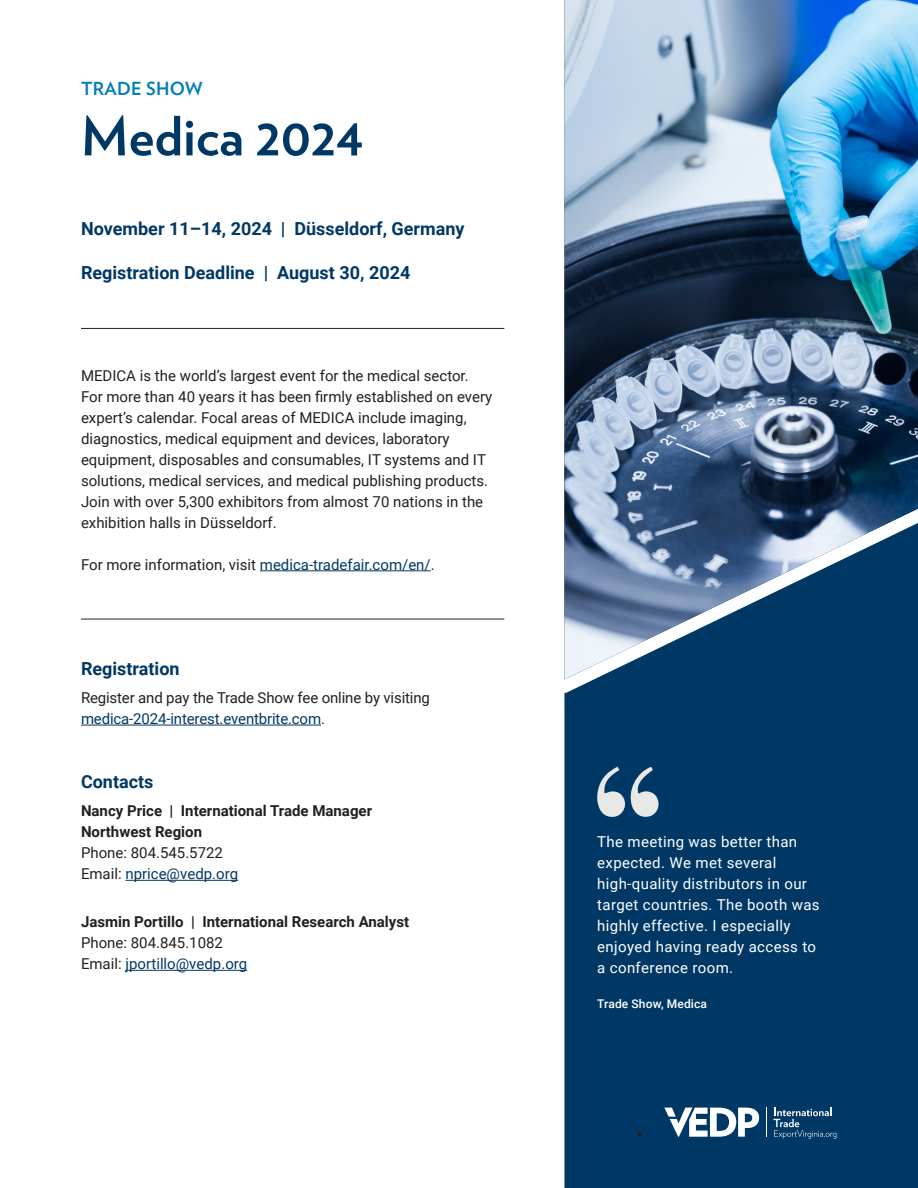
<style>
.page{position:relative;width:918px;height:1188px;background:#fff}
.page>*{position:absolute;margin:0;border:0;box-sizing:border-box;transform-origin:0 0}
.Title_1__Navy{font:700 54px "Verlag";color:#003865}
.H2__Navy_Header{font:700 18px "Roboto";color:#003865}
.H4__Light_Blue_Lead-in{font:700 18px "Verlag";letter-spacing:.015em;color:#007dba}
.Body_Copy_-_BLACK{font:15px/21px "Roboto";color:#231f20}
.Quote_Text{font:15px/21px "Roboto";letter-spacing:.025em;color:#fff}
.Third_Level_-_Information{font:700 15px/21px "Roboto";color:#231f20}
.Third_Level_-_Information-2{font:15px "Roboto";color:#003865}
.Third_Level_-_Information-3{font:15px "Roboto";color:#231f20}
.Quote__Name{font:500 12px "Roboto";letter-spacing:.01em;color:#fff}
.s1{color:#003865}
.s2{color:#231f20}
</style>
<div class="page">
<div style="left:564px;top:680px;width:354px;height:508px;background:#003865"></div>
<hr style="left:658px;top:1140px;width:172px;height:1px;background:#003865">
<img style="left:564px;top:0;width:354px;height:680px">
<svg style="left:664px;top:1108px;width:95px;height:29px"></svg>
<svg style="left:766px;top:1108px;width:1px;height:29px"></svg>
<svg style="left:774px;top:1108px;width:62px;height:31px;background:#2a597e"></svg>
<hr style="left:81px;top:328px;width:423px;height:1px;background:#231f20">
<svg style="left:597px;top:767px;width:62px;height:50px;background:#6c8aa1"></svg>
<hr style="left:81px;top:619px;width:423px;height:1px;background:#231f20">
<hr style="left:81px;top:725px;width:240px;height:1px;background:#003865">
<hr style="left:125px;top:880px;width:113px;height:1px;background:#003865">
<hr style="left:125px;top:970px;width:122px;height:1px;background:#003865">
<hr style="left:260px;top:570px;width:171px;height:1px;background:#003865">
<p class="H4__Light_Blue_Lead-in" style="left:81px;top:75px;width:123px">TRADE SHOW</p>
<p class="Title_1__Navy" style="left:81px;top:93px;width:283px">Medica 2024</p>
<p class="H2__Navy_Header" style="left:81px;top:216px;width:385px">November 11–14, 2024 | Düsseldorf, Germany</p>
<p class="H2__Navy_Header" style="left:81px;top:260px;width:331px">Registration Deadline | August 30, 2024</p>
<p class="Body_Copy_-_BLACK" style="left:81px;top:365px;width:413px">MEDICA is the world’s largest event for the medical sector.<br>For more than 40 years it has been firmly established on every expert’s calendar. Focal areas of MEDICA include imaging, diagnostics, medical equipment and devices, laboratory equipment, disposables and consumables, IT systems and IT solutions, medical services, and medical publishing products.<br>Join with over 5,300 exhibitors from almost 70 nations in the exhibition halls in Düsseldorf.</p>
<p class="Body_Copy_-_BLACK" style="left:81px;top:553px;width:355px">For more information, visit <span class="s1">medica-tradefair.com/en/</span>.</p>
<p class="H2__Navy_Header" style="left:81px;top:656px;width:100px">Registration</p>
<p class="Body_Copy_-_BLACK" style="left:81px;top:687px;width:351px">Register and pay the Trade Show fee online by visiting <span class="s1">medica-2024-interest.eventbrite.com.</span></p>
<p class="H2__Navy_Header" style="left:81px;top:769px;width:74px">Contacts</p>
<p class="Third_Level_-_Information" style="left:81px;top:800px;width:293px">Nancy Price | International Trade Manager<br>Northwest Region</p>
<p class="Third_Level_-_Information-3" style="left:81px;top:842px;width:144px">Phone: 804.545.5722</p>
<p class="Third_Level_-_Information-2" style="left:81px;top:863px;width:159px"><span class="s2">Email:</span> nprice@vedp.org</p>
<p class="Third_Level_-_Information" style="left:81px;top:911px;width:330px">Jasmin Portillo | International Research Analyst</p>
<p class="Third_Level_-_Information-3" style="left:81px;top:932px;width:144px">Phone: 804.845.1082</p>
<p class="Third_Level_-_Information-2" style="left:81px;top:953px;width:168px"><span class="s2">Email:</span> jportillo@vedp.org</p>
<p class="Quote_Text" style="left:597px;top:831px;width:224px">The meeting was better than expected. We met several high-quality distributors in our target countries. The booth was highly effective. I especially enjoyed having ready access to a conference room.</p>
<p class="Quote__Name" style="left:597px;top:996px;width:111px">Trade Show, Medica</p>
</div>
